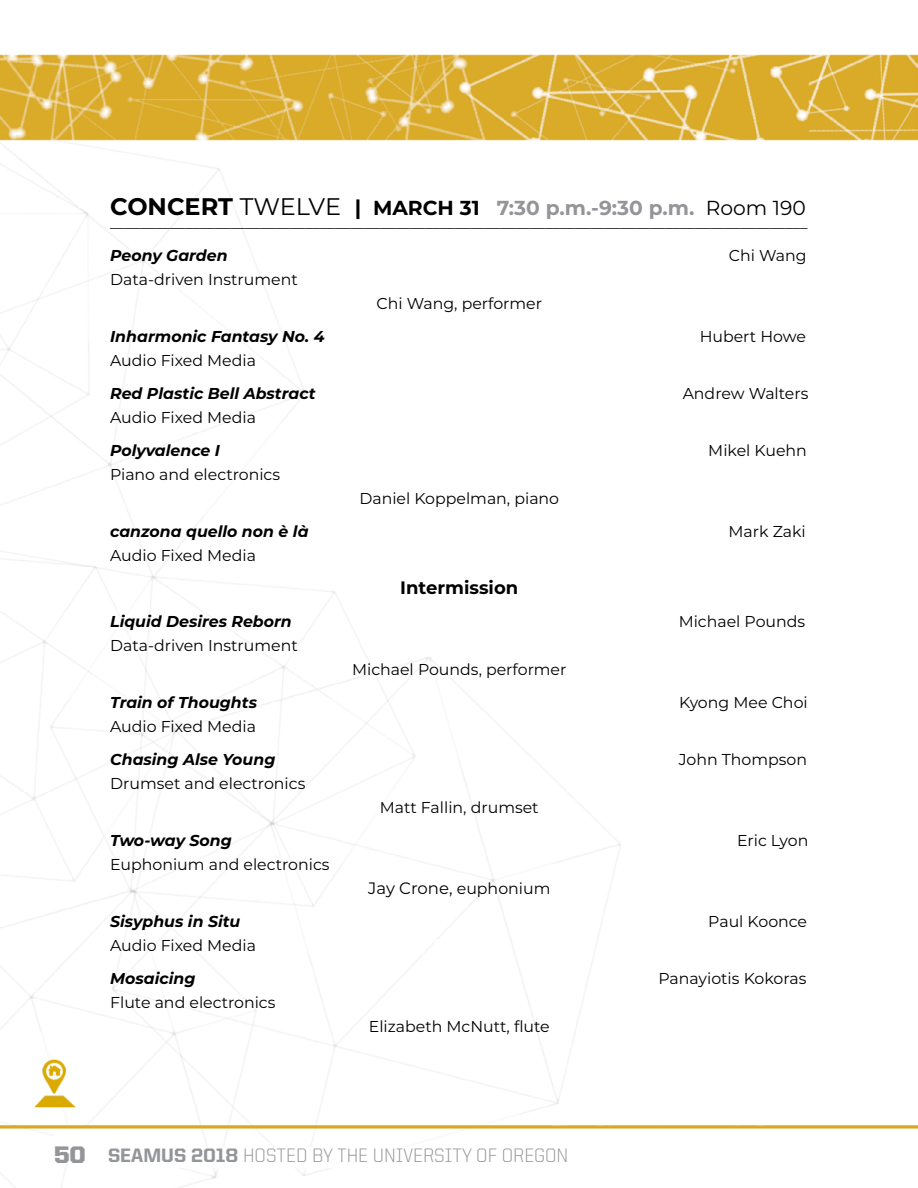
<style>
.page{position:relative;width:918px;height:1188px;background:#fff}
.page>*{position:absolute;margin:0;border:0;box-sizing:border-box;transform-origin:0 0}
.t1{font:700 20.25px "Montserrat";color:#939598}
.t2{font:300 19.5px "United Sans Reg";color:#939598}
.t3{font:700 18px "Montserrat";color:#000}
.t4{font:16.5px "Montserrat";color:#000}
.t5{font:15.75px "Montserrat";color:#000}
.t6{font:italic 700 15.75px "Montserrat";color:#000}
.p2{font:15px "Montserrat";color:#000}
.s1{font-size:24px;color:#000}
.s2{font-weight:400;font-size:24px;color:#000}
.s3{font-size:21px;color:#000}
.s4{color:#000}
.s5{font-weight:400;color:#000}
.s6{font-size:15.75px}
.s7{font-weight:900;font-size:24px}
.s8{font-weight:800}
</style>
<div class="page">
<img style="left:0;top:54px;width:918px;height:1133px">
<div style="left:108px;top:1148px;width:622px;height:20px;background:#fff"></div>
<img style="left:28px;top:1050px;width:54px;height:65px">
<p class="t1" style="left:110px;top:193px;width:697px"><span class="s1">CONCERT</span> <span class="s2">TWELVE</span> <span class="s3">|</span> <span class="s4">MARCH 31</span> 7:30 p.m.-9:30 p.m. <span class="s5">Room 190</span></p>
<p class="p2" style="left:110px;top:213px;width:699px">_____________________________________________________________________________________________</p>
<p class="t6" style="left:110px;top:244px;width:119px">Peony Garden</p>
<p class="t5" style="left:729px;top:245px;width:79px">Chi Wang</p>
<p class="t5" style="left:110px;top:269px;width:189px">Data-driven Instrument</p>
<p class="t5" style="left:377px;top:293px;width:167px">Chi Wang, performer</p>
<p class="t6" style="left:110px;top:325px;width:216px">Inharmonic Fantasy No. 4</p>
<p class="t5" style="left:700px;top:326px;width:108px">Hubert Howe</p>
<p class="t5" style="left:110px;top:350px;width:147px">Audio Fixed Media</p>
<p class="t6" style="left:110px;top:382px;width:207px">Red Plastic Bell Abstract</p>
<p class="t5" style="left:683px;top:383px;width:127px">Andrew Walters</p>
<p class="t5" style="left:110px;top:407px;width:147px">Audio Fixed Media</p>
<p class="t6" style="left:110px;top:439px;width:111px">Polyvalence I</p>
<p class="t5" style="left:708px;top:440px;width:100px">Mikel Kuehn</p>
<p class="t5" style="left:110px;top:464px;width:172px">Piano and electronics</p>
<p class="t5" style="left:359px;top:488px;width:201px">Daniel Koppelman, piano</p>
<p class="t6" style="left:110px;top:520px;width:200px">canzona quello non è là</p>
<p class="t5" style="left:729px;top:521px;width:79px">Mark Zaki</p>
<p class="t5" style="left:110px;top:545px;width:147px">Audio Fixed Media</p>
<p class="t3" style="left:400px;top:575px;width:119px">Intermission</p>
<p class="t6" style="left:110px;top:610px;width:183px">Liquid Desires Reborn</p>
<p class="t5" style="left:679px;top:611px;width:128px">Michael Pounds</p>
<p class="t5" style="left:110px;top:635px;width:189px">Data-driven Instrument</p>
<p class="t5" style="left:352px;top:659px;width:216px">Michael Pounds, performer</p>
<p class="t6" style="left:110px;top:691px;width:148px">Train of Thoughts</p>
<p class="t5" style="left:679px;top:692px;width:130px">Kyong Mee Choi</p>
<p class="t5" style="left:110px;top:716px;width:147px">Audio Fixed Media</p>
<p class="t6" style="left:110px;top:748px;width:167px">Chasing Alse Young</p>
<p class="t5" style="left:679px;top:749px;width:130px">John Thompson</p>
<p class="t5" style="left:110px;top:773px;width:197px">Drumset and electronics</p>
<p class="t5" style="left:380px;top:797px;width:160px">Matt Fallin, drumset</p>
<p class="t6" style="left:110px;top:829px;width:123px">Two-way Song</p>
<p class="t5" style="left:737px;top:830px;width:73px">Eric Lyon</p>
<p class="t5" style="left:110px;top:854px;width:221px">Euphonium and electronics</p>
<p class="t4" style="left:368px;top:877px;width:184px">Jay Crone, <span class="s6">euphonium</span></p>
<p class="t6" style="left:110px;top:910px;width:132px">Sisyphus in Situ</p>
<p class="t5" style="left:708px;top:911px;width:100px">Paul Koonce</p>
<p class="t5" style="left:110px;top:935px;width:147px">Audio Fixed Media</p>
<p class="t6" style="left:110px;top:967px;width:87px">Mosaicing</p>
<p class="t5" style="left:658px;top:968px;width:150px">Panayiotis Kokoras</p>
<p class="t5" style="left:110px;top:992px;width:167px">Flute and electronics</p>
<p class="t5" style="left:369px;top:1016px;width:183px">Elizabeth McNutt, flute</p>
<p class="t2" style="left:54px;top:1145px;width:516px"><span class="s7">50</span> <span class="s8">SEAMUS 2018</span> HOSTED BY THE UNIVERSITY OF OREGON</p>
</div>
